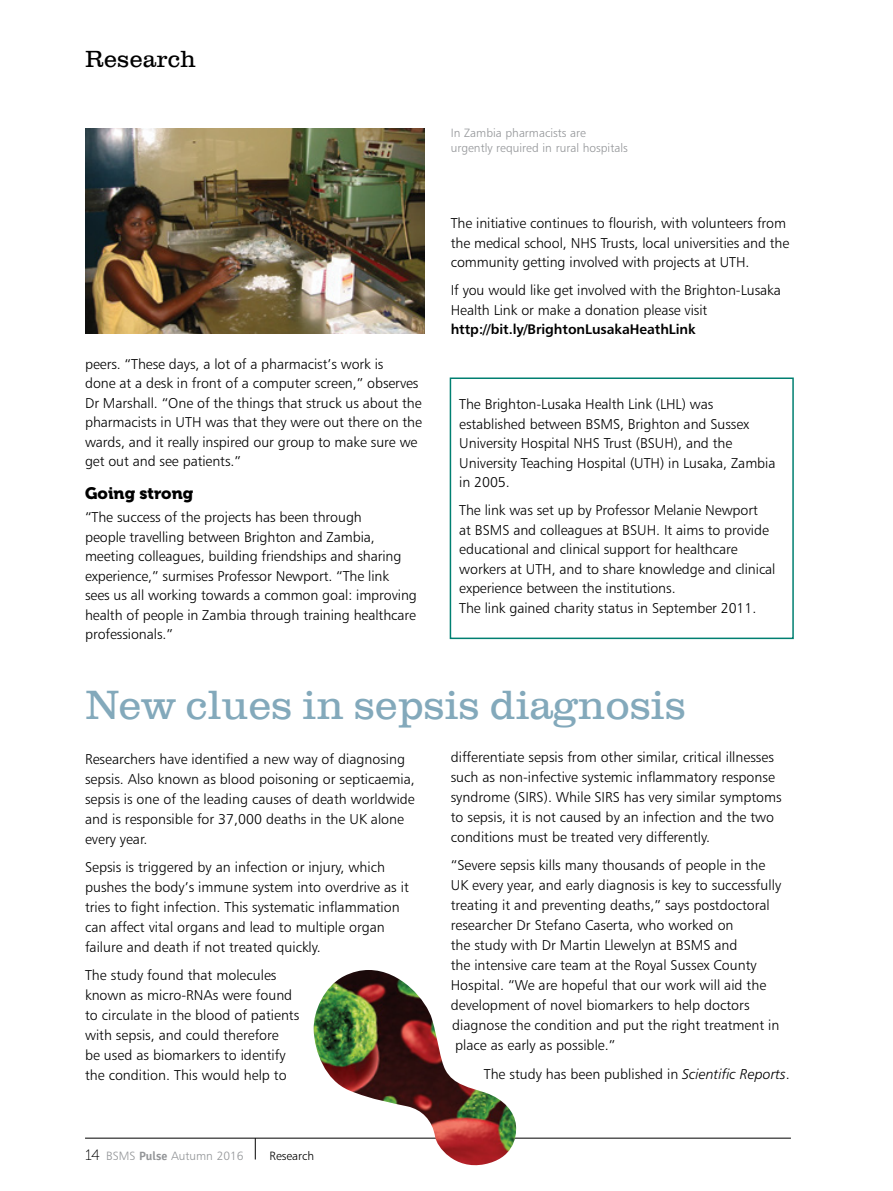
<style>
.page{position:relative;width:893px;height:1191px;background:#fff}
.page>*{position:absolute;margin:0;border:0;box-sizing:border-box;transform-origin:0 0}
.t1{font:42px "Clarendon T Ligh";letter-spacing:-.01em;color:#83a9bb}
.t2{font:24px "Clarendon T Ligh";color:#000}
.t3{font:16.5px "Museo 900";color:#000}
.t4{font:14.25px/19.5px "Humanist 777 BT Light B";color:#000}
.t5{font:13.8px "Humanist 777 BT Bold B";letter-spacing:-.005em;color:#000}
.t6{font:12px/15px "Humanist 777 BT Light B";color:#939598}
.t7{font:12px "Humanist 777 BT Light B";color:#000}
.s1{font-family:"Museo 100";font-size:15px;color:#000}
.s2{font-family:"Signika";font-weight:600}
.s3{font-family:"Humanist 777 BT Light Italic B"}
</style>
<div class="page">
<img style="left:85px;top:128px;width:339px;height:206px">
<div style="left:450px;top:377px;width:344px;height:262px;border:2px solid #007f71"></div>
<hr style="left:85px;top:1137px;width:706px;height:1px;background:#000">
<svg style="left:255px;top:1138px;width:1px;height:21px"></svg>
<img style="left:313px;top:970px;width:204px;height:196px">
<h2 class="t2" style="left:85px;top:44px;width:113px">Research</h2>
<p class="t4" style="left:85px;top:354px;width:338px">peers. “These days, a lot of a pharmacist’s work is<br>done at a desk in front of a computer screen,” observes Dr Marshall. “One of the things that struck us about the pharmacists in UTH was that they were out there on the wards, and it really inspired our group to make sure we get out and see patients.”</p>
<p class="t3" style="left:85px;top:483px;width:110px">Going strong</p>
<p class="t4" style="left:85px;top:507px;width:333px">“The success of the projects has been through<br>people travelling between Brighton and Zambia, meeting colleagues, building friendships and sharing experience,” surmises Professor Newport. “The link sees us all working towards a common goal: improving health of people in Zambia through training healthcare professionals.”</p>
<p class="t6" style="left:451px;top:125px;width:179px">In Zambia pharmacists are urgently required in rural hospitals</p>
<p class="t4" style="left:451px;top:213px;width:340px">The initiative continues to flourish, with volunteers from the medical school, NHS Trusts, local universities and the community getting involved with projects at UTH.</p>
<p class="t4" style="left:451px;top:280px;width:332px">If you would like get involved with the Brighton-Lusaka<br>Health Link or make a donation please visit</p>
<p class="t5" style="left:451px;top:321px;width:246px">http://bit.ly/BrightonLusakaHeathLink</p>
<p class="t4" style="left:459px;top:394px;width:318px">The Brighton-Lusaka Health Link (LHL) was established between BSMS, Brighton and Sussex University Hospital NHS Trust (BSUH), and the University Teaching Hospital (UTH) in Lusaka, Zambia in 2005.</p>
<p class="t4" style="left:459px;top:500px;width:318px">The link was set up by Professor Melanie Newport<br>at BSMS and colleagues at BSUH. It aims to provide educational and clinical support for healthcare workers at UTH, and to share knowledge and clinical experience between the institutions.<br>The link gained charity status in September 2011.</p>
<h1 class="t1" style="left:85px;top:679px;width:602px">New clues in sepsis diagnosis</h1>
<p class="t4" style="left:85px;top:748px;width:331px;line-height:20px">Researchers have identified a new way of diagnosing sepsis. Also known as blood poisoning or septicaemia, sepsis is one of the leading causes of death worldwide and is responsible for 37,000 deaths in the UK alone every year.</p>
<p class="t4" style="left:85px;top:857px;width:325px;line-height:20px">Sepsis is triggered by an infection or injury, which pushes the body’s immune system into overdrive as it tries to fight infection. This systematic inflammation can affect vital organs and lead to multiple organ failure and death if not treated quickly.</p>
<p class="t4" style="left:85px;top:965px;width:216px;line-height:20px">The study found that molecules known as micro-RNAs were found to circulate in the blood of patients with sepsis, and could therefore<br>be used as biomarkers to identify the condition. This would help to</p>
<p class="t6" style="left:85px;top:1148px;width:160px"><span class="s1">14</span> BSMS <span class="s2">Pulse</span> Autumn 2016</p>
<p class="t7" style="left:270px;top:1148px;width:46px">Research</p>
<p class="t4" style="left:451px;top:747px;width:332px;line-height:20px">differentiate sepsis from other similar, critical illnesses such as non-infective systemic inflammatory response syndrome (SIRS). While SIRS has very similar symptoms to sepsis, it is not caused by an infection and the two conditions must be treated very differently.</p>
<p class="t4" style="left:451px;top:855px;width:316px">“Severe sepsis kills many thousands of people in the</p>
<p class="t4" style="left:451px;top:875px;width:332px">UK every year, and early diagnosis is key to successfully</p>
<p class="t4" style="left:451px;top:895px;width:321px">treating it and preventing deaths,” says postdoctoral</p>
<p class="t4" style="left:451px;top:915px;width:284px">researcher Dr Stefano Caserta, who worked on</p>
<p class="t4" style="left:451px;top:935px;width:288px">the study with Dr Martin Llewelyn at BSMS and</p>
<p class="t4" style="left:451px;top:955px;width:307px">the intensive care team at the Royal Sussex County</p>
<p class="t4" style="left:451px;top:975px;width:317px">Hospital. “We are hopeful that our work will aid the</p>
<p class="t4" style="left:451px;top:995px;width:300px">development of novel biomarkers to help doctors</p>
<p class="t4" style="left:452px;top:1015px;width:329px">diagnose the condition and put the right treatment in</p>
<p class="t4" style="left:455px;top:1035px;width:162px">place as early as possible.”</p>
<p class="t4" style="left:484px;top:1063px;width:307px">The study has been published in <span class="s3">Scientific Reports</span>.</p>
</div>
